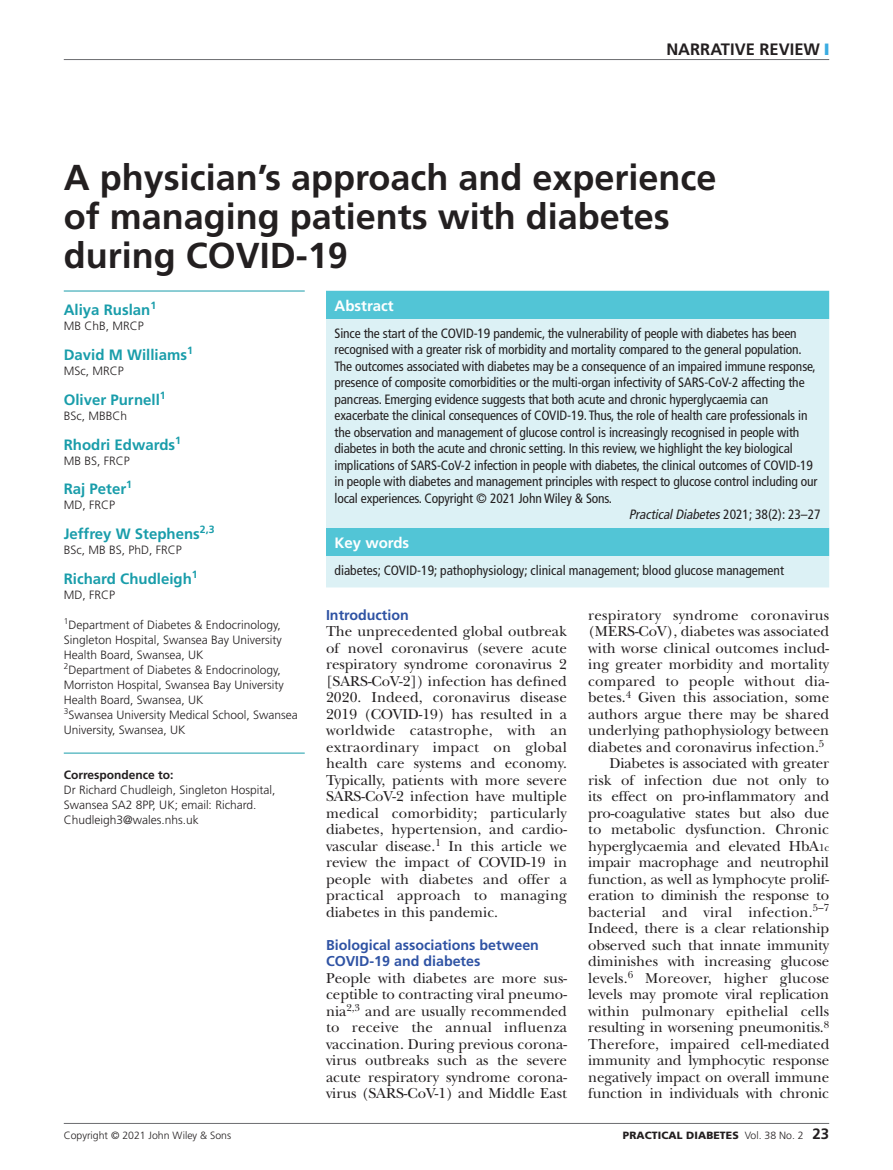
<style>
.page{position:relative;width:893px;height:1170px;background:#fff}
.page>*{position:absolute;margin:0;border:0;box-sizing:border-box;transform-origin:0 0}
.t1{font:700 36px/39px "Frutiger LT Std";color:#231f20}
.t2{font:700 16.5px "Frutiger LT Std";color:#231f20}
.t3{font:15px/16.5px "New Baskerville Std";color:#231f20;text-align:justify}
.t4{font:700 15px "Frutiger LT Std";color:#199daa}
.t5{font:700 15px "Frutiger LT Std";color:#fff}
.t6{font:700 14.25px/16.5px "Frutiger LT Std";color:#2f53a4}
.t7{font:condensed 13.5px "Frutiger LT Std";letter-spacing:-.01em;color:#231f20}
.t8{font:italic condensed 13.5px "Frutiger LT Std";color:#231f20}
.t9{font:300 12px/15px "Frutiger LT Std";color:#231f20}
.t10{font:700 12px "Frutiger LT Std";color:#231f20}
.t11{font:900 10.5px "Frutiger LT Std";letter-spacing:.01em;color:#231f20}
.t12{font:300 10.5px "Frutiger LT Std";color:#231f20}
.s1{color:#3bace1}
.s2{font-style:normal}
.s3{font-size:10.5px}
.s4{font-weight:300}
.s5{font-weight:700;font-size:15px}
</style>
<div class="page">
<hr style="left:64px;top:59px;width:765px;height:1px;background:#6c6d70">
<hr style="left:64px;top:1122px;width:765px;height:1px;background:#6c6d70">
<hr style="left:64px;top:290px;width:241px;height:1px;background:#199daa">
<hr style="left:64px;top:752px;width:241px;height:1px;background:#199daa">
<div style="left:326px;top:291px;width:503px;height:28px;background:#52c5d6"></div>
<svg style="left:326px;top:319px;width:503px;height:268px;background:#cdecf1"></svg>
<p class="t2" style="left:666px;top:39px;width:164px">NARRATIVE REVIEW <span class="s1">❙</span></p>
<h1 class="t1" style="left:64px;top:158px;width:654px">A physician’s approach and experience of managing patients with diabetes during COVID-19</h1>
<p class="t4" style="left:64px;top:301px;width:94px">Aliya Ruslan<sup>1</sup></p>
<p class="t9" style="left:64px;top:318px;width:82px">MB ChB, MRCP</p>
<p class="t4" style="left:64px;top:345px;width:131px">David M Williams<sup>1</sup></p>
<p class="t9" style="left:64px;top:363px;width:62px">MSc, MRCP</p>
<p class="t4" style="left:64px;top:390px;width:103px">Oliver Purnell<sup>1</sup></p>
<p class="t9" style="left:64px;top:408px;width:65px">BSc, MBBCh</p>
<p class="t4" style="left:64px;top:435px;width:119px">Rhodri Edwards<sup>1</sup></p>
<p class="t9" style="left:64px;top:453px;width:68px">MB BS, FRCP</p>
<p class="t4" style="left:64px;top:480px;width:70px">Raj Peter<sup>1</sup></p>
<p class="t9" style="left:64px;top:498px;width:53px">MD, FRCP</p>
<p class="t4" style="left:64px;top:525px;width:152px">Jeffrey W Stephens<sup>2,3</sup></p>
<p class="t9" style="left:64px;top:543px;width:120px">BSc, MB BS, PhD, FRCP</p>
<p class="t4" style="left:64px;top:570px;width:135px">Richard Chudleigh<sup>1</sup></p>
<p class="t9" style="left:64px;top:587px;width:53px">MD, FRCP</p>
<p class="t9" style="left:64px;top:617px;width:236px"><sup>1</sup>Department of Diabetes &amp; Endocrinology, Singleton Hospital, Swansea Bay University Health Board, Swansea, UK<br><sup>2</sup>Department of Diabetes &amp; Endocrinology, Morriston Hospital, Swansea Bay University Health Board, Swansea, UK<br><sup>3</sup>Swansea University Medical School, Swansea University, Swansea, UK</p>
<p class="t10" style="left:64px;top:767px;width:111px">Correspondence to:</p>
<p class="t9" style="left:64px;top:782px;width:213px">Dr Richard Chudleigh, Singleton Hospital,<br>Swansea SA2 8PP, UK; email: Richard.<br>Chudleigh3@wales.nhs.uk</p>
<p class="t5" style="left:334px;top:296px;width:61px">Abstract</p>
<p class="t7" style="left:334px;top:325px;width:464px">Since the start of the COVID-19 pandemic, the vulnerability of people with diabetes has been</p>
<p class="t7" style="left:334px;top:341px;width:469px">recognised with a greater risk of morbidity and mortality compared to the general population.</p>
<p class="t7" style="left:334px;top:358px;width:483px">The outcomes associated with diabetes may be a consequence of an impaired immune response,</p>
<p class="t7" style="left:334px;top:374px;width:472px">presence of composite comorbidities or the multi-organ infectivity of SARS-CoV-2 affecting the</p>
<p class="t7" style="left:334px;top:391px;width:435px">pancreas. Emerging evidence suggests that both acute and chronic hyperglycaemia can</p>
<p class="t7" style="left:334px;top:407px;width:474px">exacerbate the clinical consequences of COVID-19. Thus, the role of health care professionals in</p>
<p class="t7" style="left:334px;top:424px;width:466px">the observation and management of glucose control is increasingly recognised in people with</p>
<p class="t7" style="left:334px;top:440px;width:460px">diabetes in both the acute and chronic setting. In this review, we highlight the key biological</p>
<p class="t7" style="left:334px;top:457px;width:480px">implications of SARS-CoV-2 infection in people with diabetes, the clinical outcomes of COVID-19</p>
<p class="t7" style="left:334px;top:473px;width:485px">in people with diabetes and management principles with respect to glucose control including our</p>
<p class="t7" style="left:334px;top:490px;width:279px">local experiences. Copyright © 2021 John Wiley &amp; Sons.</p>
<p class="t8" style="left:629px;top:506px;width:193px">PracticalDiabetes<span class="s2">2 0 2 1 ; 3 8 ( 2 ) : 2 3 –2 7</span></p>
<p class="t5" style="left:334px;top:533px;width:76px">Key words</p>
<p class="t7" style="left:334px;top:562px;width:451px">diabetes; COVID-19; pathophysiology; clinical management; blood glucose management</p>
<p class="t6" style="left:326px;top:606px;width:84px">Introduction</p>
<p class="t3" style="left:326px;top:623px;width:243px">The unprecedented global outbreak of novel coronavirus (severe acute respiratory syndrome coronavirus 2 [SARS-CoV-2]) infection has defined 2020. Indeed, coronavirus disease 2019 (COVID-19) has resulted in a worldwide catastrophe, with an extraordinary impact on global health care systems and economy.<br>Typically, patients with more severe SARS-CoV-2 infection have multiple medical comorbidity; particularly diabetes, hypertension, and cardio&shy;vascular disease.<sup>1</sup> In this article we review the impact of COVID-19 in people with diabetes and offer a practical approach to managing diabetes in this pandemic.</p>
<p class="t6" style="left:326px;top:936px;width:214px">Biological associations between<br>COVID-19 and diabetes</p>
<p class="t3" style="left:326px;top:969px;width:243px">People with diabetes are more sus&shy;ceptible to contracting viral pneumo&shy;nia<sup>2,3</sup> and are usually recommended to receive the annual influenza vaccination. During previous corona&shy;virus outbreaks such as the severe acute respiratory syndrome corona&shy;virus (SARS-CoV-1) and Middle East</p>
<p class="t3" style="left:588px;top:606px;width:243px">respiratory syndrome coronavirus</p>
<p class="t3" style="left:588px;top:623px;width:242px">(MERS-CoV), diabetes was associated</p>
<p class="t3" style="left:588px;top:639px;width:242px">with worse clinical outcomes includ-</p>
<p class="t3" style="left:588px;top:656px;width:242px">ing greater morbidity and mortality</p>
<p class="t3" style="left:588px;top:672px;width:242px">compared to people without dia-</p>
<p class="t3" style="left:588px;top:689px;width:242px">betes.<sup>4</sup> Given this association, some</p>
<p class="t3" style="left:588px;top:705px;width:242px">authors argue there may be shared</p>
<p class="t3" style="left:588px;top:722px;width:242px">underlying pathophysiology between</p>
<p class="t3" style="left:588px;top:738px;width:238px">diabetes and coronavirus infection.<sup>5</sup></p>
<p class="t3" style="left:609px;top:755px;width:221px">Diabetes is associated with greater</p>
<p class="t3" style="left:588px;top:771px;width:243px">risk of infection due not only to</p>
<p class="t3" style="left:588px;top:788px;width:242px">its effect on pro-inflammatory and</p>
<p class="t3" style="left:588px;top:804px;width:242px">pro-coagulative states but also due</p>
<p class="t3" style="left:588px;top:821px;width:242px">to metabolic dysfunction. Chronic</p>
<p class="t3" style="left:588px;top:837px;width:242px">hyperglycaemia and elevated HbA<span class="s3">1c</span></p>
<p class="t3" style="left:588px;top:854px;width:242px">impair macrophage and neutrophil</p>
<p class="t3" style="left:588px;top:870px;width:242px">function, as well as lymphocyte prolif-</p>
<p class="t3" style="left:588px;top:887px;width:242px">eration to diminish the response to</p>
<p class="t3" style="left:588px;top:903px;width:243px">bacterial and viral infection.<sup>5–7</sup></p>
<p class="t3" style="left:588px;top:920px;width:242px">Indeed, there is a clear relationship</p>
<p class="t3" style="left:588px;top:936px;width:242px">observed such that innate immunity</p>
<p class="t3" style="left:588px;top:953px;width:242px">diminishes with increasing glucose</p>
<p class="t3" style="left:588px;top:969px;width:243px">levels.<sup>6</sup> Moreover, higher glucose</p>
<p class="t3" style="left:588px;top:986px;width:242px">levels may promote viral replication</p>
<p class="t3" style="left:588px;top:1002px;width:242px">within pulmonary epithelial cells</p>
<p class="t3" style="left:588px;top:1019px;width:242px">resulting in worsening pneumonitis.<sup>8</sup></p>
<p class="t3" style="left:588px;top:1035px;width:243px">Therefore, impaired cell-mediated</p>
<p class="t3" style="left:588px;top:1052px;width:242px">immunity and lymphocytic response</p>
<p class="t3" style="left:588px;top:1068px;width:242px">negatively impact on overall immune</p>
<p class="t3" style="left:588px;top:1085px;width:242px">function in individuals with chronic</p>
<p class="t12" style="left:64px;top:1128px;width:169px">Copyright © 2021 John Wiley &amp; Sons</p>
<p class="t11" style="left:623px;top:1128px;width:208px">PRACTICAL DIABETES <span class="s4">Vol. 38 No. 2</span> <span class="s5">23</span></p>
</div>
